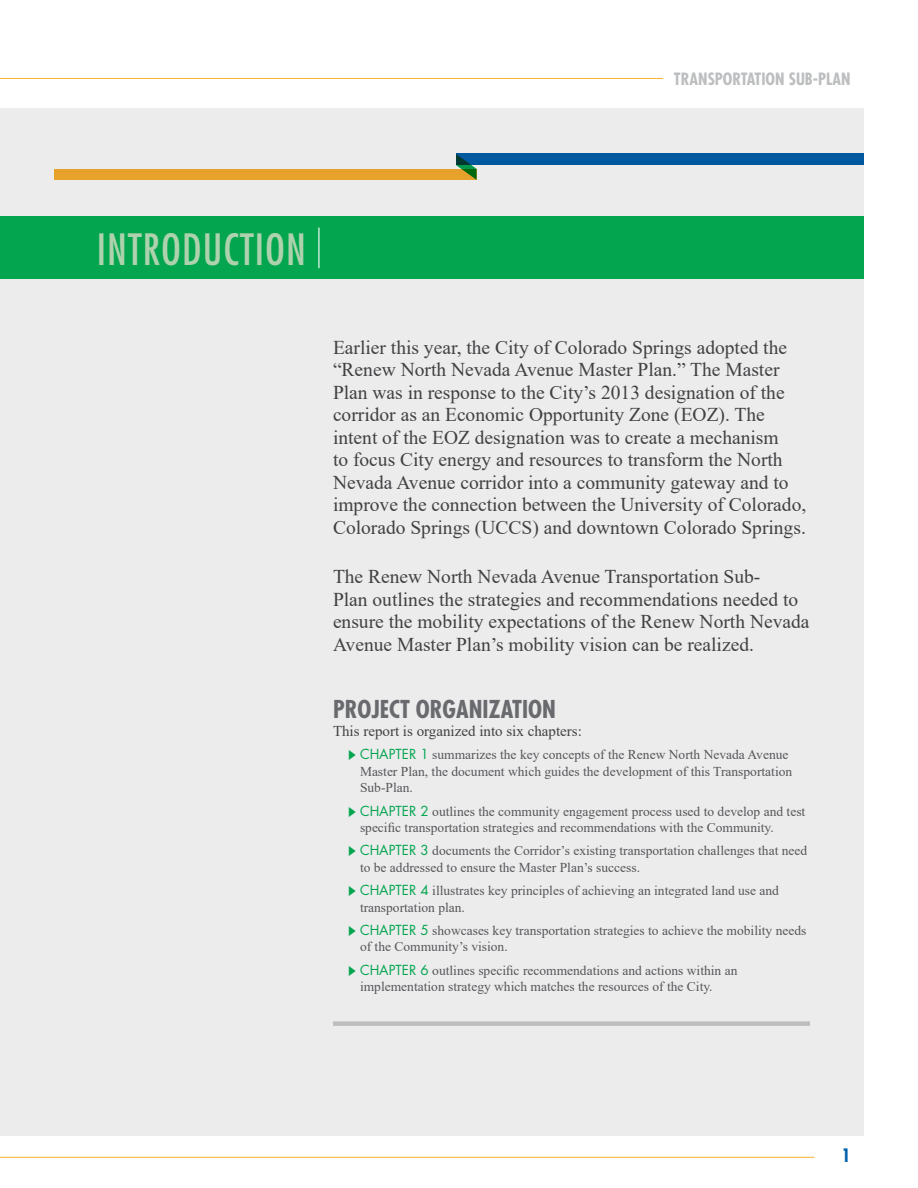
<style>
.page{position:relative;width:918px;height:1188px;background:#fff}
.page>*{position:absolute;margin:0;border:0;box-sizing:border-box;transform-origin:0 0}
.t1{font:condensed 42px "Futura Std";letter-spacing:.025em;color:#add2ad}
.t2{font:700 condensed 24px "Futura Std";color:#696a6d}
.t3{font:19.5px/22.5px "Times New Roman";color:#414042}
.t4{font:700 condensed 18px "Futura Std";color:#0161aa}
.t5{font:700 condensed 16.5px "Futura Std";color:#bcbec0}
.t6{font:15px "Times New Roman";color:#414042}
.t7{font:13.5px/16.5px "Times New Roman";color:#565659}
.s1{font-family:"Koz Go Pro";font-size:10.5px;color:#03a54f}
.s2{font-family:"Futura Std";color:#03a54f}
</style>
<div class="page">
<div style="left:54px;top:108px;width:810px;height:1027px;background:#ececed"></div>
<div style="left:54px;top:169px;width:423px;height:11px;background:#e6a22a"></div>
<div style="left:456px;top:154px;width:408px;height:11px;background:#00599e"></div>
<svg style="left:456px;top:154px;width:21px;height:26px"></svg>
<div style="left:0;top:108px;width:54px;height:1027px;background:#ececed"></div>
<div style="left:0;top:216px;width:864px;height:62px;background:#03a54f"></div>
<hr style="left:318px;top:228px;width:2px;height:40px;background:#fff">
<div style="left:333px;top:1021px;width:477px;height:5px;background:#bcbec0"></div>
<hr style="left:0;top:78px;width:663px;height:1px;background:#f9b02e">
<hr style="left:0;top:1157px;width:815px;height:1px;background:#f9b02e">
<p class="t5" style="left:674px;top:69px;width:178px">TRANSPORTATION SUB-PLAN</p>
<h1 class="t1" style="left:97px;top:224px;width:211px">INTRODUCTION</h1>
<p class="t3" style="left:333px;top:335px;width:475px">Earlier this year, the City of Colorado Springs adopted the “Renew North Nevada Avenue Master Plan.” The Master Plan was in response to the City’s 2013 designation of the corridor as an Economic Opportunity Zone (EOZ). The intent of the EOZ designation was to create a mechanism<br>to focus City energy and resources to transform the North Nevada Avenue corridor into a community gateway and to improve the connection between the University of Colorado, Colorado Springs (UCCS) and downtown Colorado Springs.</p>
<h3 class="t3" style="left:333px;top:565px;width:478px">The Renew North Nevada Avenue Transportation Sub-<br>Plan outlines the strategies and recommendations needed to ensure the mobility expectations of the Renew North Nevada Avenue Master Plan’s mobility vision can be realized.</h3>
<h2 class="t2" style="left:333px;top:694px;width:224px">PROJECT ORGANIZATION</h2>
<p class="t6" style="left:333px;top:721px;width:250px">This report is organized into six chapters:</p>
<p class="t7" style="left:360px;top:746px;width:434px;text-indent:-14px"><span class="s1">▶</span> <span class="s2">CHAPTER 1</span> summarizes the key concepts of the Renew North Nevada Avenue<br>Master Plan, the document which guides the development of this Transportation<br>Sub-Plan.</p>
<p class="t7" style="left:360px;top:803px;width:447px;text-indent:-14px"><span class="s1">▶</span> <span class="s2">CHAPTER 2</span> outlines the community engagement process used to develop and test specific transportation strategies and recommendations with the Community.</p>
<p class="t7" style="left:360px;top:842px;width:449px;text-indent:-14px"><span class="s1">▶</span> <span class="s2">CHAPTER 3</span> documents the Corridor’s existing transportation challenges that need to be addressed to ensure the Master Plan’s success.</p>
<p class="t7" style="left:360px;top:882px;width:421px;text-indent:-14px"><span class="s1">▶</span> <span class="s2">CHAPTER 4</span> illustrates key principles of achieving an integrated land use and transportation plan.</p>
<p class="t7" style="left:360px;top:922px;width:448px;text-indent:-14px"><span class="s1">▶</span> <span class="s2">CHAPTER 5</span> showcases key transportation strategies to achieve the mobility needs of the Community’s vision.</p>
<p class="t7" style="left:360px;top:962px;width:379px;text-indent:-14px"><span class="s1">▶</span> <span class="s2">CHAPTER 6</span> outlines specific recommendations and actions within an implementation strategy which matches the resources of the City.</p>
<h3 class="t4" style="left:842px;top:1144px;width:10px">1</h3>
</div>
